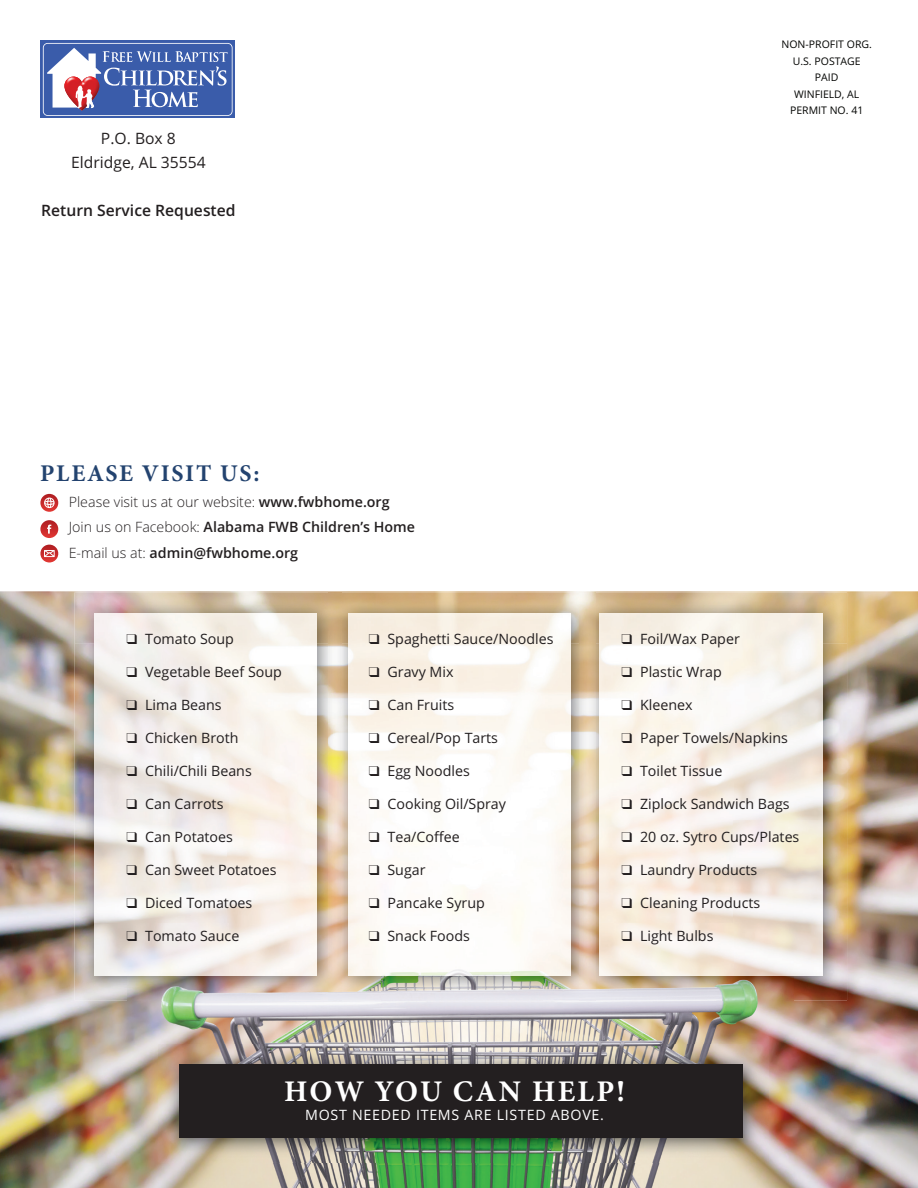
<style>
.page{position:relative;width:918px;height:1188px;background:#fff}
.page>*{position:absolute;margin:0;border:0;box-sizing:border-box;transform-origin:0 0}
.t1{font:700 30px "Minion Pro";letter-spacing:.075em;color:#fff}
.t2{font:700 24px "Minion Pro";letter-spacing:.075em;color:#23436f}
.t3{font:15.6px/24px "Open Sans";color:#231f20;text-align:center}
.t4{font:600 15.6px "Open Sans";color:#231f20}
.t5{font:14.25px "Open Sans";color:#231f20}
.t6{font:600 14.25px/25.5px "Open Sans";color:#231f20}
.t7{font:14.25px "Open Sans";letter-spacing:.05em;color:#fff}
.t8{font:10.5px/16.5px "Open Sans";color:#040503;text-align:center}
.s1{font-weight:300}
</style>
<div class="page">
<svg style="left:40px;top:545px;width:19px;height:17px"></svg>
<svg style="left:40px;top:494px;width:19px;height:18px"></svg>
<svg style="left:40px;top:520px;width:19px;height:18px"></svg>
<div style="left:40px;top:41px;width:195px;height:77px;background:#3a5caa"></div>
<svg style="left:43px;top:43px;width:190px;height:73px"></svg>
<img style="left:0;top:591px;width:918px;height:597px">
<img style="left:74px;top:593px;width:773px;height:50px">
<img style="left:74px;top:643px;width:54px;height:357px">
<img style="left:288px;top:643px;width:94px;height:357px">
<img style="left:128px;top:975px;width:160px;height:25px">
<img style="left:95px;top:613px;width:222px;height:362px">
<img style="left:543px;top:643px;width:90px;height:357px">
<img style="left:382px;top:975px;width:161px;height:25px">
<img style="left:328px;top:593px;width:14px;height:407px">
<img style="left:349px;top:613px;width:222px;height:362px">
<img style="left:794px;top:643px;width:53px;height:357px">
<img style="left:633px;top:975px;width:161px;height:25px">
<img style="left:580px;top:593px;width:16px;height:407px">
<img style="left:600px;top:613px;width:222px;height:362px">
<img style="left:159px;top:1045px;width:609px;height:118px">
<div style="left:179px;top:1065px;width:564px;height:73px;background:#231f20"></div>
<p class="t3" style="left:71px;top:126px;width:136px">P.O. Box 8<br>Eldridge, AL 35554</p>
<p class="t4" style="left:41px;top:200px;width:196px">Return Service Requested</p>
<p class="t8" style="left:782px;top:36px;width:92px">NON-PROFIT ORG.<br>U.S. POSTAGE<br>PAID<br>WINFIELD, AL<br>PERMIT NO. 41</p>
<h2 class="t2" style="left:40px;top:457px;width:221px">PLEASE VISIT US:</h2>
<p class="t6" style="left:69px;top:489px;width:348px"><span class="s1">Please visit us at our website:</span> www.fwbhome.org<br><span class="s1">Join us on Facebook:</span> Alabama FWB Children’s Home<br><span class="s1">E-mail us at:</span> admin@fwbhome.org</p>
<p class="t5" style="left:127px;top:630px;width:109px">❑ Tomato Soup</p>
<p class="t5" style="left:127px;top:663px;width:157px">❑ Vegetable Beef Soup</p>
<p class="t5" style="left:127px;top:696px;width:97px">❑ Lima Beans</p>
<p class="t5" style="left:127px;top:729px;width:114px">❑ Chicken Broth</p>
<p class="t5" style="left:127px;top:762px;width:127px">❑ Chili/Chili Beans</p>
<p class="t5" style="left:127px;top:795px;width:98px">❑ Can Carrots</p>
<p class="t5" style="left:127px;top:828px;width:108px">❑ Can Potatoes</p>
<p class="t5" style="left:127px;top:861px;width:152px">❑ Can Sweet Potatoes</p>
<p class="t5" style="left:127px;top:894px;width:127px">❑ Diced Tomatoes</p>
<p class="t5" style="left:127px;top:927px;width:114px">❑ Tomato Sauce</p>
<p class="t5" style="left:369px;top:630px;width:186px">❑ Spaghetti Sauce/Noodles</p>
<p class="t5" style="left:369px;top:663px;width:86px">❑ Gravy Mix</p>
<p class="t5" style="left:369px;top:696px;width:87px">❑ Can Fruits</p>
<p class="t5" style="left:369px;top:729px;width:131px">❑ Cereal/Pop Tarts</p>
<p class="t5" style="left:369px;top:762px;width:102px">❑ Egg Noodles</p>
<p class="t5" style="left:369px;top:795px;width:139px">❑ Cooking Oil/Spray</p>
<p class="t5" style="left:369px;top:828px;width:92px">❑ Tea/Coffee</p>
<p class="t5" style="left:369px;top:861px;width:58px">❑ Sugar</p>
<p class="t5" style="left:369px;top:894px;width:117px">❑ Pancake Syrup</p>
<p class="t5" style="left:369px;top:927px;width:103px">❑ Snack Foods</p>
<p class="t5" style="left:622px;top:630px;width:120px">❑ Foil/Wax Paper</p>
<p class="t5" style="left:622px;top:663px;width:102px">❑ Plastic Wrap</p>
<p class="t5" style="left:622px;top:696px;width:73px">❑ Kleenex</p>
<p class="t5" style="left:622px;top:729px;width:168px">❑ Paper Towels/Napkins</p>
<p class="t5" style="left:622px;top:762px;width:102px">❑ Toilet Tissue</p>
<p class="t5" style="left:622px;top:795px;width:170px">❑ Ziplock Sandwich Bags</p>
<p class="t5" style="left:622px;top:828px;width:179px">❑ 20 oz. Sytro Cups/Plates</p>
<p class="t5" style="left:622px;top:861px;width:137px">❑ Laundry Products</p>
<p class="t5" style="left:622px;top:894px;width:140px">❑ Cleaning Products</p>
<p class="t5" style="left:622px;top:927px;width:93px">❑ Light Bulbs</p>
<h1 class="t1" style="left:284px;top:1070px;width:343px">HOW YOU CAN HELP!</h1>
<p class="t7" style="left:305px;top:1105px;width:300px">MOST NEEDED ITEMS ARE LISTED ABOVE.</p>
</div>
